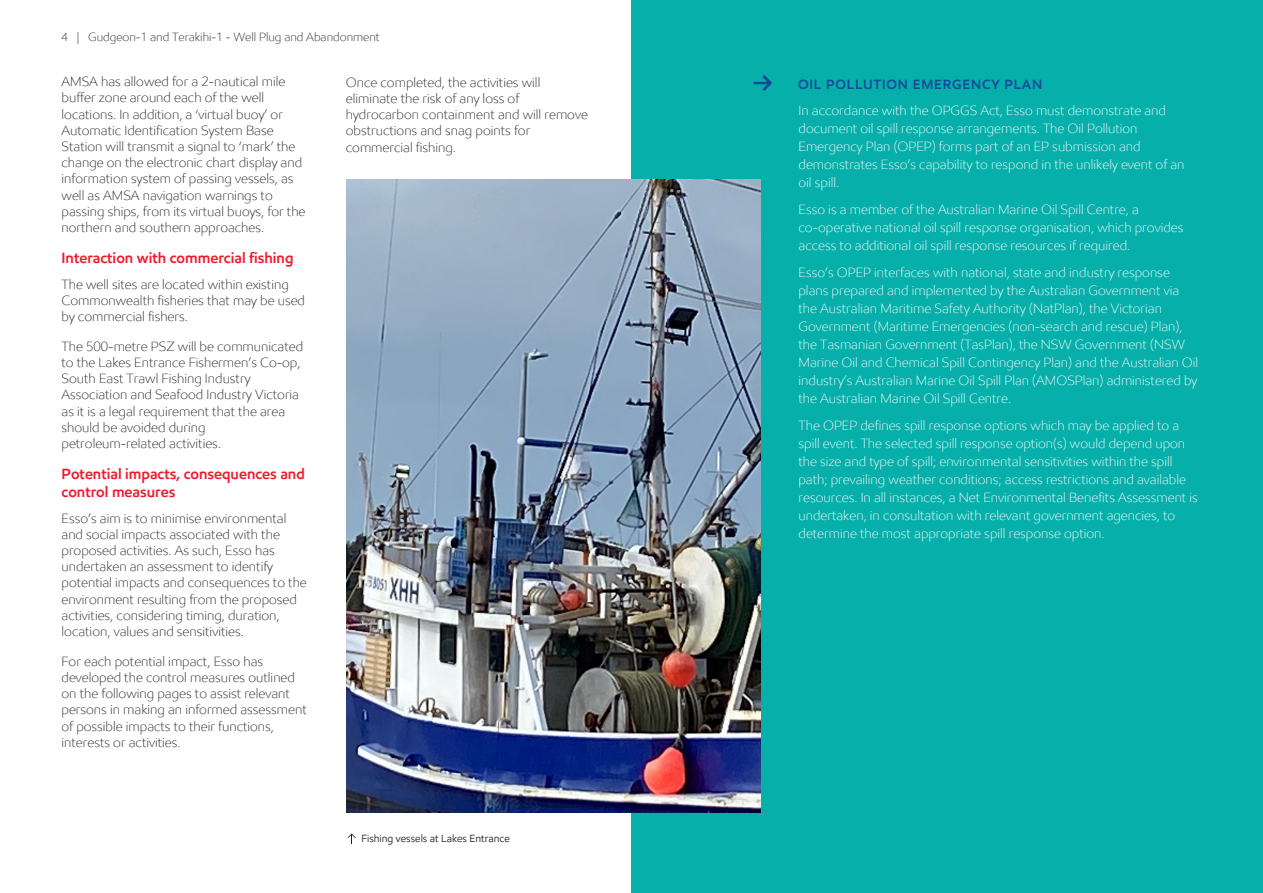
<style>
.page{position:relative;width:1263px;height:893px;background:#fff}
.page>*{position:absolute;margin:0;border:0;box-sizing:border-box;transform-origin:0 0}
.t1{font:600 15px/18px "E Mprint";color:#ee1b2d}
.t2{font:300 13.5px/16.2px "E Mprint";color:#231f20}
.t3{font:300 13.5px/18px "E Mprint";color:#fff}
.t4{font:600 13.5px "E Mprint";letter-spacing:.06em;color:#15499b}
.t5{font:300 12px "E Mprint";color:#231f20}
.t6{font:10.5px "E Mprint";color:#231f20}
</style>
<div class="page">
<div style="left:631px;top:0;width:632px;height:893px;background:#06afaa"></div>
<svg style="left:754px;top:75px;width:18px;height:16px"></svg>
<svg style="left:347px;top:834px;width:9px;height:9px"></svg>
<img style="left:346px;top:180px;width:415px;height:633px">
<p class="t5" style="left:77px;top:29px;width:305px">| Gudgeon-1 and Terakihi-1 - Well Plug and Abandonment</p>
<p class="t5" style="left:62px;top:30px;width:8px">4</p>
<p class="t2" style="left:62px;top:73px;width:245px">AMSA has allowed for a 2-nautical mile buffer zone around each of the well locations. In addition, a ‘virtual buoy’ or Automatic Identification System Base Station will transmit a signal to ‘mark’ the change on the electronic chart display and information system of passing vessels, as well as AMSA navigation warnings to passing ships, from its virtual buoys, for the northern and southern approaches.</p>
<p class="t1" style="left:62px;top:249px;width:233px">Interaction with commercial fishing</p>
<p class="t2" style="left:62px;top:276px;width:245px">The well sites are located within existing<br>Commonwealth fisheries that may be used by commercial fishers.</p>
<p class="t2" style="left:62px;top:338px;width:243px">The 500-metre PSZ will be communicated to the Lakes Entrance Fishermen’s Co-op, South East Trawl Fishing Industry Association and Seafood Industry Victoria as it is a legal requirement that the area should be avoided during petroleum-related activities.</p>
<p class="t1" style="left:62px;top:465px;width:245px">Potential impacts, consequences and control measures</p>
<p class="t2" style="left:62px;top:510px;width:247px">Esso’s aim is to minimise environmental and social impacts associated with the proposed activities. As such, Esso has undertaken an assessment to identify potential impacts and consequences to the environment resulting from the proposed activities, considering timing, duration, location, values and sensitivities.</p>
<p class="t2" style="left:62px;top:653px;width:247px">For each potential impact, Esso has developed the control measures outlined on the following pages to assist relevant persons in making an informed assessment of possible impacts to their functions, interests or activities.</p>
<p class="t2" style="left:346px;top:74px;width:244px">Once completed, the activities will eliminate the risk of any loss of hydrocarbon containment and will remove obstructions and snag points for commercial fishing.</p>
<p class="t6" style="left:361px;top:832px;width:150px">Fishing vessels at Lakes Entrance</p>
<p class="t4" style="left:798px;top:76px;width:246px">OIL POLLUTION EMERGENCY PLAN</p>
<p class="t3" style="left:798px;top:102px;width:387px">In accordance with the OPGGS Act, Esso must demonstrate and document oil spill response arrangements. The Oil Pollution Emergency Plan (OPEP) forms part of an EP submission and demonstrates Esso’s capability to respond in the unlikely event of an oil spill.</p>
<p class="t3" style="left:798px;top:201px;width:386px">Esso is a member of the Australian Marine Oil Spill Centre, a co-operative national oil spill response organisation, which provides access to additional oil spill response resources if required.</p>
<p class="t3" style="left:798px;top:264px;width:401px">Esso’s OPEP interfaces with national, state and industry response plans prepared and implemented by the Australian Government via the Australian Maritime Safety Authority (NatPlan), the Victorian Government (Maritime Emergencies (non-search and rescue) Plan), the Tasmanian Government (TasPlan), the NSW Government (NSW Marine Oil and Chemical Spill Contingency Plan) and the Australian Oil industry’s Australian Marine Oil Spill Plan (AMOSPlan) administered by the Australian Marine Oil Spill Centre.</p>
<p class="t3" style="left:798px;top:417px;width:401px">The OPEP defines spill response options which may be applied to a spill event. The selected spill response option(s) would depend upon the size and type of spill; environmental sensitivities within the spill path; prevailing weather conditions; access restrictions and available resources. In all instances, a Net Environmental Benefits Assessment is undertaken, in consultation with relevant government agencies, to determine the most appropriate spill response option.</p>
</div>
